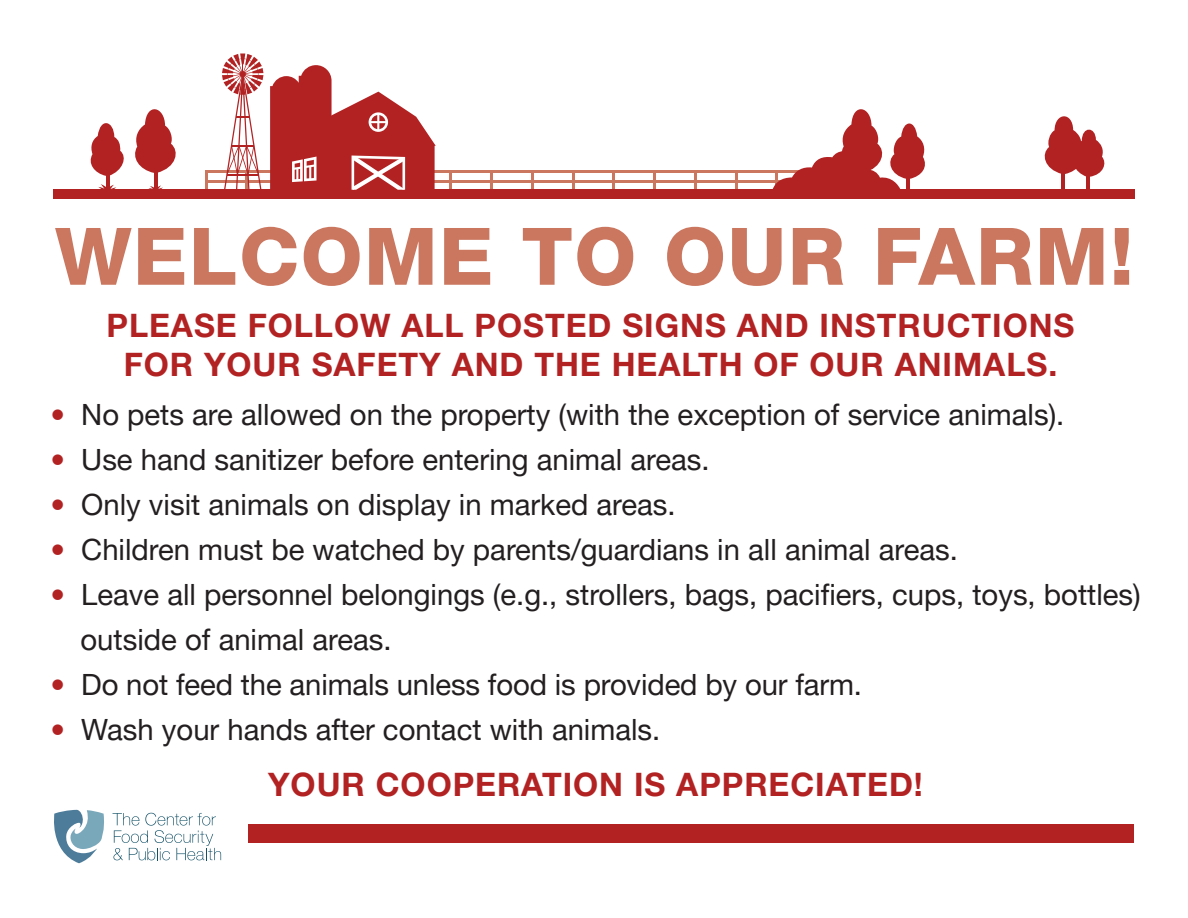
<style>
.page{position:relative;width:1188px;height:918px;background:#fff}
.page>*{position:absolute;margin:0;border:0;box-sizing:border-box;transform-origin:0 0}
.t1{font:800 79.5px "Helvetica Neue LT Pro";letter-spacing:.02em;color:#cb7760}
.t2{font:700 32.25px/38.7px "Helvetica Neue LT Pro";letter-spacing:.03em;color:#b22223;text-align:center}
.t3{font:29.25px/45px "Helvetica Neue LT Pro";color:#231f20}
.s1{color:#b22223}
</style>
<div class="page">
<svg style="left:735px;top:173px;width:2px;height:16px"></svg>
<svg style="left:694px;top:173px;width:2px;height:16px"></svg>
<svg style="left:654px;top:173px;width:2px;height:16px"></svg>
<svg style="left:613px;top:173px;width:2px;height:16px"></svg>
<svg style="left:572px;top:173px;width:2px;height:16px"></svg>
<svg style="left:531px;top:173px;width:2px;height:16px"></svg>
<hr style="left:490px;top:171px;width:3px;height:19px;background:#cb7760">
<svg style="left:450px;top:173px;width:2px;height:16px"></svg>
<hr style="left:205px;top:171px;width:614px;height:2px;background:#cb7760">
<hr style="left:205px;top:180px;width:614px;height:2px;background:#cb7760">
<svg style="left:205px;top:173px;width:2px;height:16px"></svg>
<div style="left:54px;top:189px;width:1081px;height:10px;background:#b22223"></div>
<svg style="left:222px;top:54px;width:41px;height:135px"></svg>
<hr style="left:1086px;top:166px;width:4px;height:24px;background:#b22223">
<hr style="left:1062px;top:166px;width:3px;height:24px;background:#b22223">
<svg style="left:1044px;top:116px;width:61px;height:61px"></svg>
<hr style="left:106px;top:164px;width:3px;height:26px;background:#b22223">
<svg style="left:98px;top:184px;width:18px;height:5px"></svg>
<hr style="left:154px;top:164px;width:3px;height:26px;background:#b22223">
<svg style="left:90px;top:109px;width:86px;height:67px"></svg>
<svg style="left:148px;top:185px;width:15px;height:4px"></svg>
<svg style="left:773px;top:109px;width:152px;height:80px"></svg>
<svg style="left:270px;top:65px;width:166px;height:125px"></svg>
<div style="left:248px;top:825px;width:886px;height:18px;background:#b22223"></div>
<svg style="left:113px;top:813px;width:108px;height:47px"></svg>
<svg style="left:54px;top:810px;width:50px;height:53px"></svg>
<h1 class="t1" style="left:55px;top:209px;width:1080px">WELCOME TO OUR FARM!</h1>
<p class="t2" style="left:107px;top:305px;width:970px">PLEASE FOLLOW ALL POSTED SIGNS AND INSTRUCTIONS<br>FOR YOUR SAFETY AND THE HEALTH OF OUR ANIMALS.</p>
<p class="t3" style="left:50px;top:392px;width:1016px"><span class="s1">•</span> No pets are allowed on the property (with the exception of service animals).</p>
<p class="t3" style="left:50px;top:437px;width:661px"><span class="s1">•</span> Use hand sanitizer before entering animal areas.</p>
<p class="t3" style="left:50px;top:482px;width:627px"><span class="s1">•</span> Only visit animals on display in marked areas.</p>
<p class="t3" style="left:50px;top:527px;width:909px"><span class="s1">•</span> Children must be watched by parents/guardians in all animal areas.</p>
<p class="t3" style="left:81px;top:572px;width:1062px;text-indent:-30px"><span class="s1">•</span> Leave all personnel belongings (e.g., strollers, bags, pacifiers, cups, toys, bottles) outside of animal areas.</p>
<p class="t3" style="left:50px;top:662px;width:813px"><span class="s1">•</span> Do not feed the animals unless food is provided by our farm.</p>
<p class="t3" style="left:50px;top:707px;width:612px"><span class="s1">•</span> Wash your hands after contact with animals.</p>
<p class="t2" style="left:268px;top:764px;width:656px">YOUR COOPERATION IS APPRECIATED!</p>
</div>
